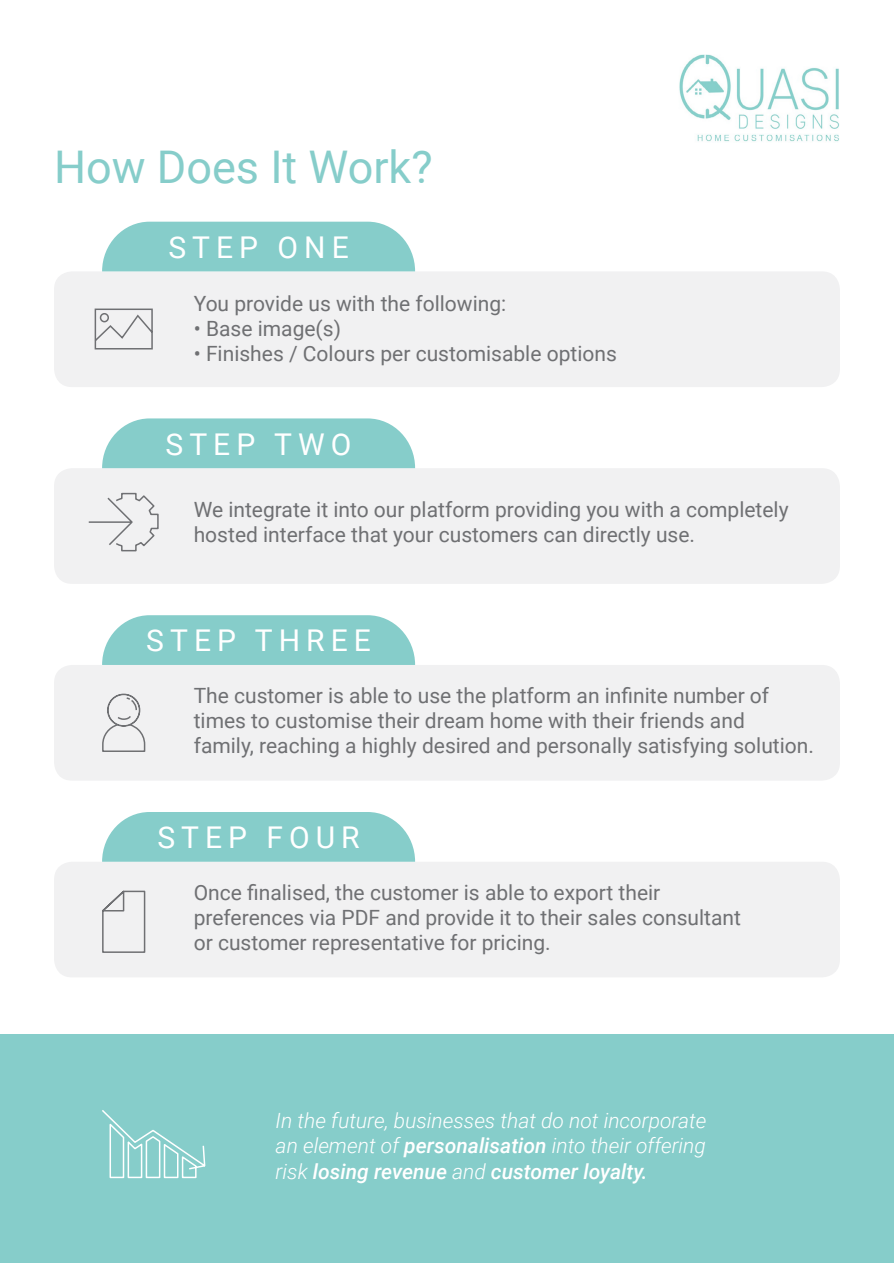
<style>
.page{position:relative;width:894px;height:1263px;background:#fff}
.page>*{position:absolute;margin:0;border:0;box-sizing:border-box;transform-origin:0 0}
.t1{font:45px "Roboto";color:#86cdca}
.t2{font:30px "Roboto";letter-spacing:.2em;color:#fff}
.t3{font:21px/25.2px "Roboto";color:#6f7073}
.t4{font:italic 300 21px/25.2px "Roboto";color:#fff;text-align:justify}
.s1{font-weight:500}
</style>
<div class="page">
<div style="left:54px;top:271px;width:785px;height:116px;background:#f1f1f2;border-radius:18px"></div>
<div style="left:54px;top:665px;width:785px;height:115px;background:#f1f1f2;border-radius:18px"></div>
<div style="left:54px;top:861px;width:785px;height:116px;background:#f1f1f2;border-radius:18px"></div>
<div style="left:0;top:1034px;width:893px;height:229px;background:#86cdca"></div>
<img style="left:679px;top:54px;width:160px;height:88px">
<svg style="left:102px;top:1110px;width:104px;height:68px"></svg>
<div style="left:102px;top:222px;width:313px;height:49px;background:#86cdca"></div>
<svg style="left:102px;top:615px;width:313px;height:50px;background:#8ed0cd"></svg>
<svg style="left:102px;top:812px;width:313px;height:49px;background:#8ed0cd"></svg>
<div style="left:54px;top:468px;width:785px;height:116px;background:#f1f1f2;border-radius:18px"></div>
<svg style="left:102px;top:418px;width:313px;height:50px;background:#8ed0cd"></svg>
<svg style="left:94px;top:308px;width:59px;height:42px"></svg>
<div style="left:100px;top:313px;width:9px;height:9px;border:2px solid #6f7073;border-radius:50%"></div>
<svg style="left:102px;top:693px;width:44px;height:59px"></svg>
<svg style="left:102px;top:890px;width:44px;height:63px"></svg>
<svg style="left:88px;top:492px;width:71px;height:60px"></svg>
<h1 class="t1" style="left:54px;top:136px;width:380px">How Does It Work?</h1>
<h2 class="t2" style="left:168px;top:226px;width:182px">STEP ONE</h2>
<p class="t3" style="left:194px;top:290px;width:314px">You provide us with the following:</p>
<p class="t3" style="left:194px;top:315px;width:149px">• Base image(s)</p>
<p class="t3" style="left:194px;top:340px;width:424px">• Finishes / Colours per customisable options</p>
<h2 class="t2" style="left:165px;top:423px;width:187px">STEP TWO</h2>
<p class="t3" style="left:194px;top:496px;width:596px">We integrate it into our platform providing you with a completely hosted interface that your customers can directly use.</p>
<h2 class="t2" style="left:146px;top:620px;width:226px">STEP THREE</h2>
<p class="t3" style="left:194px;top:682px;width:621px">The customer is able to use the platform an infinite number of times to customise their dream home with their friends and<br>family, reaching a highly desired and personally satisfying solution.</p>
<h2 class="t2" style="left:157px;top:816px;width:204px">STEP FOUR</h2>
<p class="t3" style="left:194px;top:878px;width:548px">Once finalised, the customer is able to export their preferences via PDF and provide it to their sales consultant or customer representative for pricing.</p>
<p class="t4" style="left:275px;top:1107px;width:432px">In the future, businesses that do not incorporate an element of <span class="s1">personalisation</span> into their offering risk <span class="s1">losing revenue</span> and <span class="s1">customer loyalty.</span></p>
</div>
